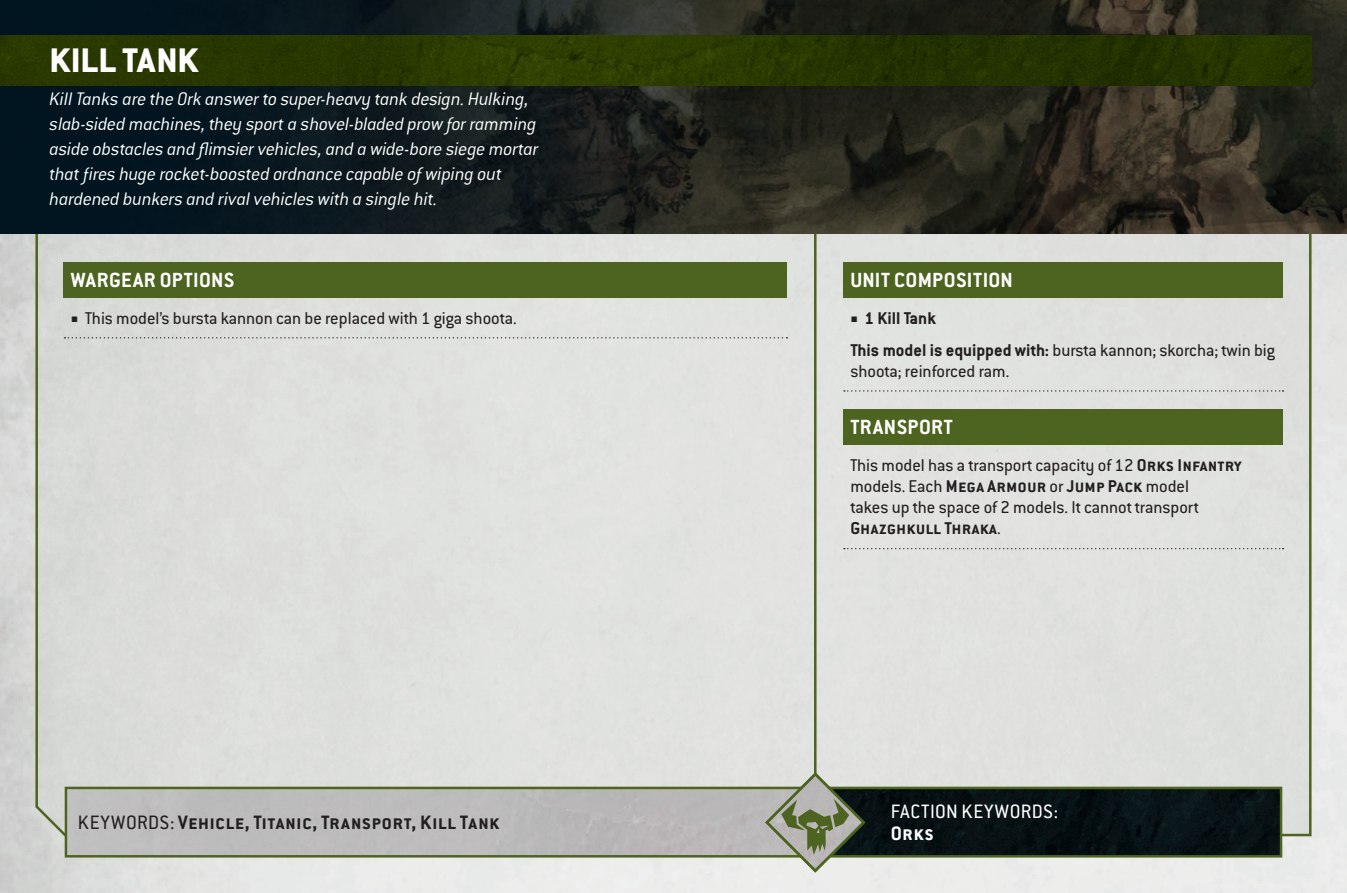
<style>
.page{position:relative;width:1347px;height:893px;background:#fff}
.page>*{position:absolute;margin:0;border:0;box-sizing:border-box;transform-origin:0 0}
.t1{font:800 37.5px "Conduit ITC Std";color:#fff}
.t2{font:700 22.5px "Conduit ITC Std";letter-spacing:.02em;color:#fff}
.t3{font:700 21.25px "Conduit ITC Std";letter-spacing:.01em;color:#231f20}
.t4{font:21.25px "Conduit ITC Std";letter-spacing:.025em;color:#fff}
.t5{font:700 21.25px "Conduit ITC Std";color:#fff}
.t6{font:italic 300 20px/25px "Conduit ITC Std";letter-spacing:-.01em;color:#fff}
.t7{font:18.75px/21.2px "Conduit ITC Std";color:#231f20}
.t8{font:700 18.75px/32px "Conduit ITC Std";color:#231f20}
.s1{font-family:"Minion Pro"}
.s2{font-weight:400}
.s3{font-family:"Minion Pro";font-weight:400}
.s4{font-weight:700}
</style>
<div class="page">
<div style="left:34px;top:234px;width:1278px;height:603px;background:#dfe1df"></div>
<img style="left:0;top:0;width:1346px;height:234px">
<img style="left:68px;top:790px;width:1211px;height:64px">
<div style="left:65px;top:787px;width:1217px;height:70px;border:2px solid #4d6320"></div>
<img style="left:0;top:35px;width:1311px;height:50px">
<div style="left:64px;top:262px;width:723px;height:36px;background:#4d6320"></div>
<svg style="left:64px;top:337px;width:723px;height:1px"></svg>
<div style="left:843px;top:262px;width:440px;height:36px;background:#4d6320"></div>
<svg style="left:844px;top:390px;width:439px;height:2px"></svg>
<div style="left:843px;top:409px;width:440px;height:36px;background:#4d6320"></div>
<svg style="left:844px;top:548px;width:439px;height:1px"></svg>
<hr style="left:814px;top:234px;width:2px;height:542px;background:#4d6320">
<svg style="left:763px;top:770px;width:104px;height:104px;background:#9ba091"></svg>
<h1 class="t1" style="left:50px;top:38px;width:149px">KILL TANK</h1>
<p class="t6" style="left:50px;top:86px;width:490px">Kill Tanks are the Ork answer to super-heavy tank design. Hulking, slab-sided machines, they sport a shovel-bladed prow for ramming aside obstacles and flimsier vehicles, and a wide-bore siege mortar that fires huge rocket-boosted ordnance capable of wiping out hardened bunkers and rival vehicles with a single hit.</p>
<p class="t2" style="left:71px;top:266px;width:165px">WARGEAR OPTIONS</p>
<p class="t7" style="left:71px;top:307px;width:447px"><span class="s1">■</span> This model’s bursta kannon can be replaced with 1 giga shoota.</p>
<p class="t3" style="left:78px;top:809px;width:423px"><span class="s2">KEYWORDS:</span> Vehicle, Titanic, Transport, Kill Tank</p>
<p class="t2" style="left:850px;top:266px;width:164px">UNIT COMPOSITION</p>
<p class="t8" style="left:850px;top:301px;width:426px"><span class="s3">■</span> 1 Kill Tank<br>This model is equipped with: <span class="s2">bursta kannon; skorcha; twin big</span></p>
<p class="t7" style="left:850px;top:360px;width:160px">shoota; reinforced ram.</p>
<p class="t2" style="left:850px;top:413px;width:104px">TRANSPORT</p>
<p class="t7" style="left:850px;top:454px;width:393px">This model has a transport capacity of 12 <span class="s4">Orks Infantry </span>models. Each <span class="s4">Mega Armour</span> or <span class="s4">Jump Pack</span> model<br>takes up the space of 2 models. It cannot transport <span class="s4">Ghazghkull Thraka</span>.</p>
<p class="t4" style="left:891px;top:798px;width:169px">FACTION KEYWORDS:</p>
<p class="t5" style="left:891px;top:821px;width:44px">Orks</p>
</div>
